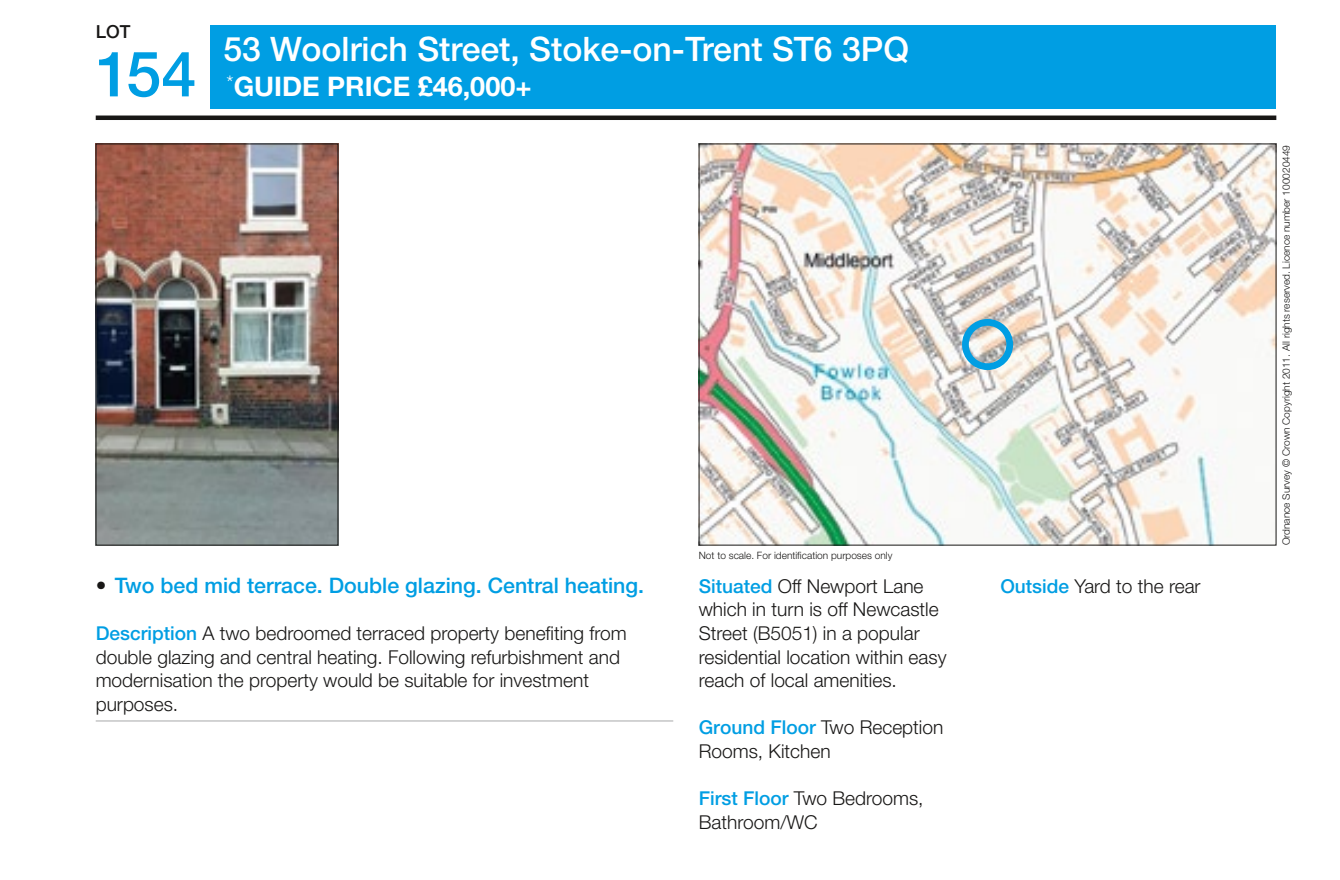
<style>
.page{position:relative;width:1340px;height:880px;background:#fff}
.page>*{position:absolute;margin:0;border:0;box-sizing:border-box;transform-origin:0 0}
.t1{font:500 63px "Helvetica Neue LT Std";color:#009ee3}
.t2{font:500 33.75px "Helvetica Neue LT Std";color:#fff}
.t3{font:700 27px "Helvetica Neue LT Std";color:#fff}
.t4{font:500 21.38px "Helvetica Neue LT Std";color:#009ee3}
.t5{font:300 19.12px/23.6px "Helvetica Neue LT Std";color:#181716}
.t6{font:500 18px "Helvetica Neue LT Std";color:#181716}
.t7{font:300 10.12px "Helvetica Neue LT Std";color:#181716}
.s1{color:#181716}
.s2{font-weight:500;color:#009ee3}
</style>
<div class="page">
<div style="left:210px;top:25px;width:1066px;height:84px;background:#009ee3"></div>
<div style="left:96px;top:115px;width:1180px;height:5px;background:#181716"></div>
<img style="left:98px;top:146px;width:238px;height:397px">
<div style="left:96px;top:144px;width:242px;height:401px;border:1px solid #181716"></div>
<img style="left:700px;top:146px;width:574px;height:397px">
<hr style="left:96px;top:720px;width:577px;height:1px;background:#b1b2b3">
<div style="left:961px;top:319px;width:52px;height:51px;border:7px solid #009ee3;border-radius:50%"></div>
<p class="t6" style="left:96px;top:21px;width:36px">LOT</p>
<h1 class="t1" style="left:96px;top:36px;width:102px">154</h1>
<h2 class="t2" style="left:223px;top:29px;width:687px">53 Woolrich Street, Stoke-on-Trent ST6 3PQ</h2>
<h3 class="t3" style="left:226px;top:70px;width:306px"><sup>*</sup>GUIDE PRICE £46,000+</h3>
<p class="t4" style="left:96px;top:572px;width:550px"><span class="s1">•</span> Two bed mid terrace. Double glazing. Central heating.</p>
<p class="t5" style="left:96px;top:621px;width:532px"><span class="s2">Description</span> A two bedroomed terraced property benefiting from double glazing and central heating. Following refurbishment and modernisation the property would be suitable for investment purposes.</p>
<p class="t7" style="left:698px;top:549px;width:195px">Not to scale. For identification purposes only</p>
<p class="t5" style="left:698px;top:573px;width:249px"><span class="s2">Situated</span> Off Newport Lane which in turn is off Newcastle<br>Street (B5051) in a popular residential location within easy reach of local amenities.</p>
<p class="t5" style="left:698px;top:715px;width:246px"><span class="s2">Ground Floor</span> Two Reception<br>Rooms, Kitchen</p>
<p class="t5" style="left:698px;top:786px;width:226px"><span class="s2">First Floor</span> Two Bedrooms,<br>Bathroom/WC</p>
<p class="t5" style="left:1000px;top:573px;width:202px"><span class="s2">Outside</span> Yard to the rear</p>
<p class="t7" style="left:1279px;top:545px;width:402px;rotate:-90deg">Ordnance Survey © Crown Copyright 2011. All rights reserved. Licence number 100020449</p>
</div>
